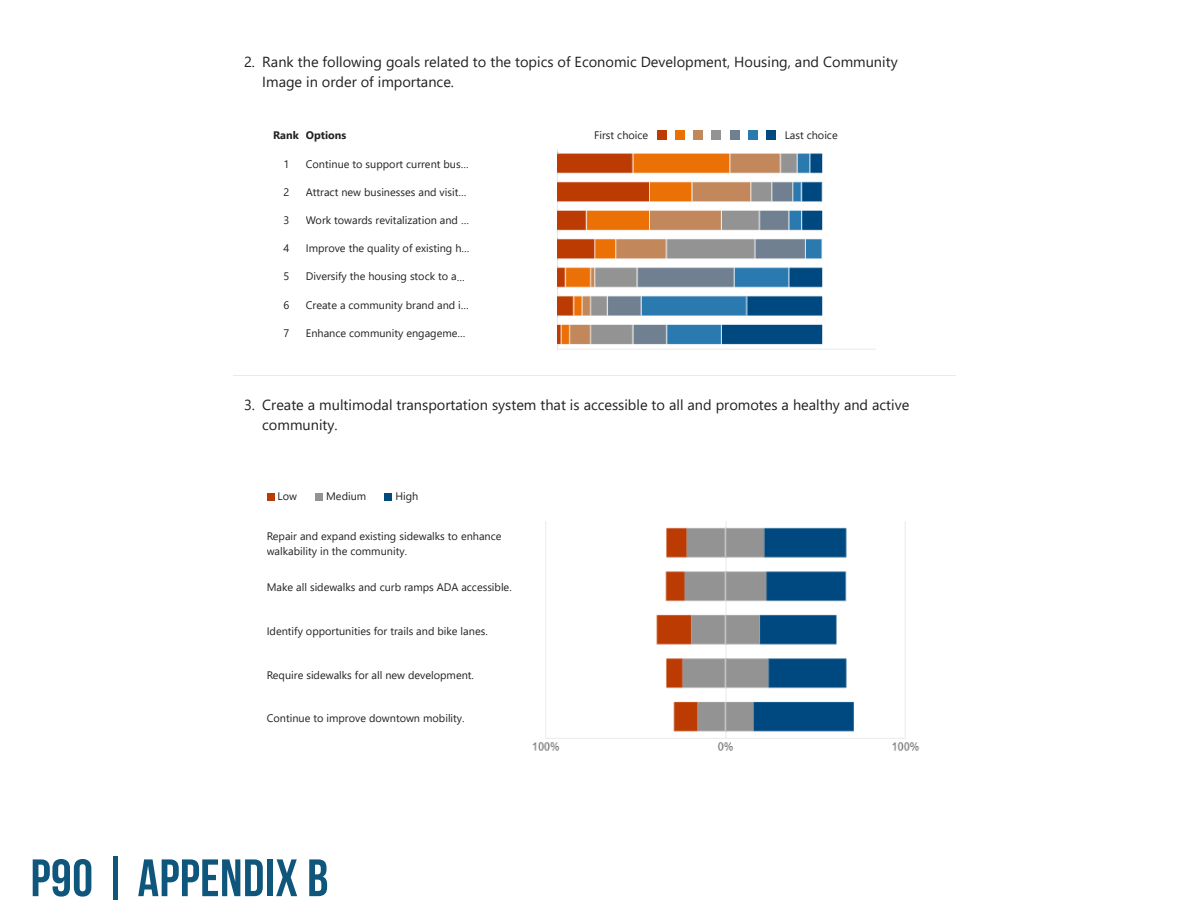
<style>
.page{position:relative;width:1188px;height:918px;background:#fff}
.page>*{position:absolute;margin:0;border:0;box-sizing:border-box;transform-origin:0 0}
.t1{font:52.5px "Bebas Neue";letter-spacing:.01em;color:#0f567c}
.t2{font:14.55px/20px "Segoe UI";color:#212121}
.t3{font:10.95px/15.5px "Segoe UI";color:#212121}
.t4{font:700 10.95px "Segoe UI";color:#212121}
</style>
<div class="page">
<hr style="left:234px;top:375px;width:722px;height:1px;background:#eaeaea">
<svg style="left:657px;top:130px;width:9px;height:9px"></svg>
<svg style="left:676px;top:130px;width:9px;height:9px"></svg>
<svg style="left:694px;top:130px;width:9px;height:9px"></svg>
<svg style="left:712px;top:130px;width:9px;height:9px"></svg>
<svg style="left:730px;top:130px;width:9px;height:9px"></svg>
<svg style="left:748px;top:130px;width:9px;height:9px"></svg>
<svg style="left:766px;top:130px;width:10px;height:9px"></svg>
<img style="left:557px;top:149px;width:319px;height:201px">
<svg style="left:267px;top:493px;width:7px;height:7px"></svg>
<svg style="left:315px;top:493px;width:8px;height:7px"></svg>
<svg style="left:385px;top:493px;width:7px;height:7px"></svg>
<img style="left:532px;top:521px;width:388px;height:230px">
<p class="t2" style="left:262px;top:50px;width:637px;text-indent:-18px">2. Rank the following goals related to the topics of Economic Development, Housing, and Community<br>Image in order of importance.</p>
<p class="t4" style="left:273px;top:125px;width:75px">Rank Options</p>
<p class="t3" style="left:283px;top:155px;width:7px">1</p>
<p class="t3" style="left:306px;top:155px;width:164px">Continue to support current bus…</p>
<p class="t3" style="left:283px;top:183px;width:7px">2</p>
<p class="t3" style="left:306px;top:183px;width:162px">Attract new businesses and visit…</p>
<p class="t3" style="left:283px;top:211px;width:7px">3</p>
<p class="t3" style="left:306px;top:211px;width:165px">Work towards revitalization and …</p>
<p class="t3" style="left:283px;top:240px;width:7px">4</p>
<p class="t3" style="left:306px;top:240px;width:165px">Improve the quality of existing h…</p>
<p class="t3" style="left:283px;top:268px;width:7px">5</p>
<p class="t3" style="left:306px;top:268px;width:160px">Diversify the housing stock to a…</p>
<p class="t3" style="left:283px;top:296px;width:7px">6</p>
<p class="t3" style="left:306px;top:296px;width:165px">Create a community brand and i…</p>
<p class="t3" style="left:283px;top:324px;width:7px">7</p>
<p class="t3" style="left:306px;top:324px;width:161px">Enhance community engageme…</p>
<p class="t3" style="left:594px;top:127px;width:56px">First choice</p>
<p class="t3" style="left:785px;top:127px;width:55px">Last choice</p>
<p class="t2" style="left:262px;top:393px;width:649px;text-indent:-18px">3. Create a multimodal transportation system that is accessible to all and promotes a healthy and active community.</p>
<p class="t3" style="left:278px;top:488px;width:21px">Low</p>
<p class="t3" style="left:326px;top:488px;width:42px">Medium</p>
<p class="t3" style="left:395px;top:488px;width:24px">High</p>
<p class="t3" style="left:267px;top:527px;width:236px">Repair and expand existing sidewalks to enhance walkability in the community.</p>
<p class="t3" style="left:267px;top:579px;width:247px">Make all sidewalks and curb ramps ADA accessible.</p>
<p class="t3" style="left:267px;top:622px;width:222px">Identify opportunities for trails and bike lanes.</p>
<p class="t3" style="left:267px;top:666px;width:209px">Require sidewalks for all new development.</p>
<p class="t3" style="left:267px;top:710px;width:199px">Continue to improve downtown mobility.</p>
<h1 class="t1" style="left:31px;top:849px;width:299px">P90 | APPENDIX B</h1>
</div>
